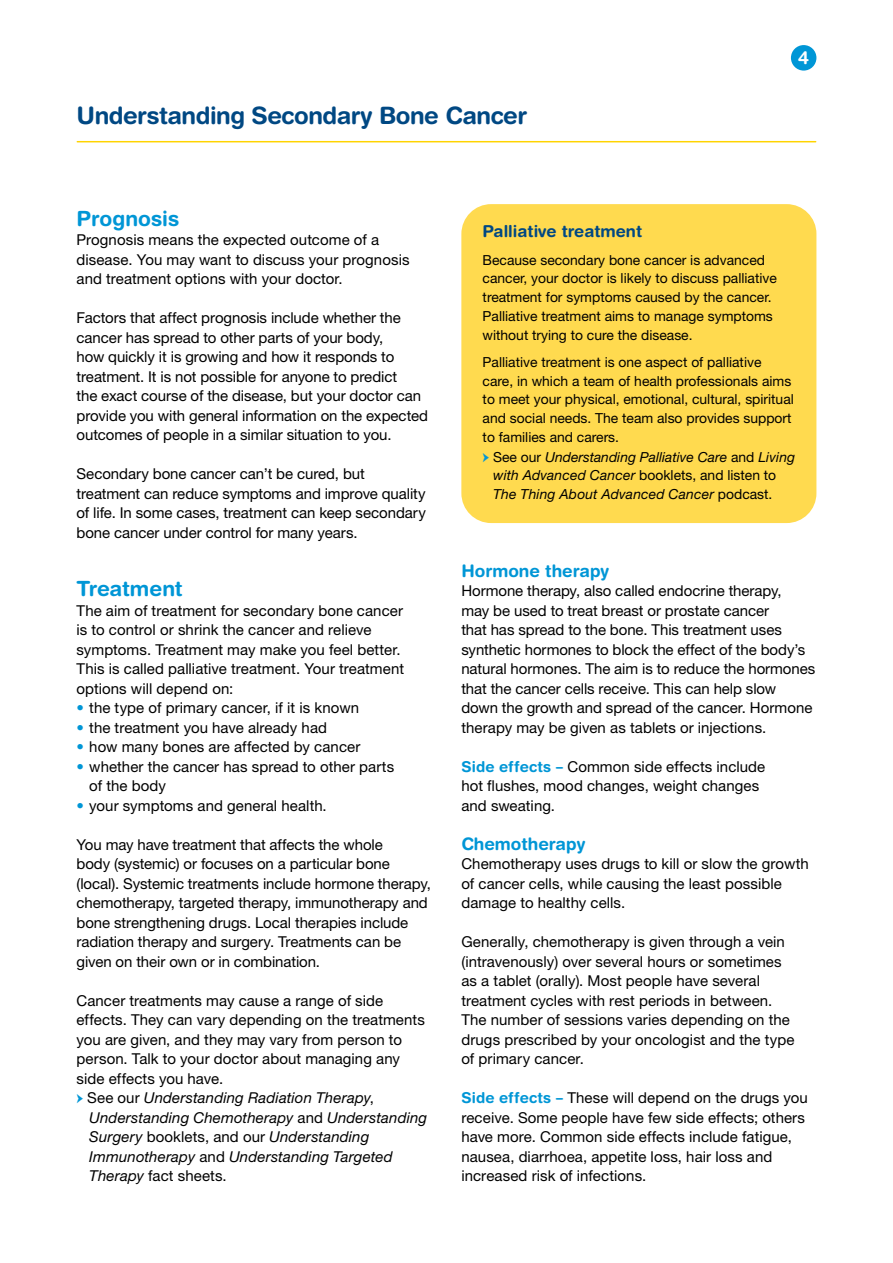
<style>
.page{position:relative;width:893px;height:1263px;background:#fff}
.page>*{position:absolute;margin:0;border:0;box-sizing:border-box;transform-origin:0 0}
.t1{font:700 24px "Helvetica Rounded LT Std";letter-spacing:-.02em;color:#004883}
.t2{font:700 21px "Helvetica Rounded LT Std";color:#0096d6}
.t3{font:700 18px "Helvetica Rounded LT Std";color:#fff}
.t4{font:700 17.25px "Helvetica Rounded LT Std";color:#0096d6}
.t5{font:700 16.5px "Helvetica Rounded LT Std";color:#004883}
.t6{font:15px/19.5px "Helvetica Neue LT Std";color:#000}
.t7{font:italic 15px/19.5px "Helvetica Neue LT Std";letter-spacing:.01em;color:#000}
.t8{font:13.8px/18.8px "Helvetica Neue LT Std";color:#000}
.t9{font:italic 13.8px/18.8px "Helvetica Neue LT Std";letter-spacing:.005em;color:#000}
.s1{color:#0096d6}
.s2{font-family:"Minion Pro";font-weight:500;font-style:normal;font-size:16.5px;color:#0096d6}
.s3{font-style:normal}
.s4{font-family:"Helvetica Rounded LT Std";font-weight:700;color:#0096d6}
</style>
<div class="page">
<hr style="left:77px;top:141px;width:739px;height:1px;background:#ffd400">
<div style="left:791px;top:45px;width:25px;height:26px;background:#0096d6;border-radius:50%"></div>
<div style="left:461px;top:204px;width:355px;height:319px;background:#ffda4f;border-radius:30px"></div>
<h1 class="t1" style="left:77px;top:101px;width:452px">Understanding Secondary Bone Cancer</h1>
<p class="t3" style="left:798px;top:47px;width:12px">4</p>
<h2 class="t2" style="left:77px;top:206px;width:104px">Prognosis</h2>
<p class="t6" style="left:77px;top:230px;width:335px">Prognosis means the expected outcome of a disease. You may want to discuss your prognosis and treatment options with your doctor.</p>
<p class="t6" style="left:77px;top:308px;width:353px">Factors that affect prognosis include whether the cancer has spread to other parts of your body,<br>how quickly it is growing and how it responds to treatment. It is not possible for anyone to predict<br>the exact course of the disease, but your doctor can provide you with general information on the expected outcomes of people in a similar situation to you.</p>
<p class="t6" style="left:77px;top:464px;width:351px">Secondary bone cancer can’t be cured, but treatment can reduce symptoms and improve quality of life. In some cases, treatment can keep secondary bone cancer under control for many years.</p>
<h2 class="t2" style="left:77px;top:576px;width:108px">Treatment</h2>
<p class="t6" style="left:77px;top:601px;width:329px">The aim of treatment for secondary bone cancer is to control or shrink the cancer and relieve symptoms. Treatment may make you feel better.<br>This is called palliative treatment. Your treatment options will depend on:</p>
<p class="t6" style="left:77px;top:698px;width:284px"><span class="s1">•</span> the type of primary cancer, if it is known</p>
<p class="t6" style="left:77px;top:718px;width:252px"><span class="s1">•</span> the treatment you have already had</p>
<p class="t6" style="left:77px;top:737px;width:285px"><span class="s1">•</span> how many bones are affected by cancer</p>
<p class="t6" style="left:89px;top:757px;width:306px;text-indent:-13px"><span class="s1">•</span> whether the cancer has spread to other parts of the body</p>
<p class="t6" style="left:77px;top:796px;width:252px"><span class="s1">•</span> your symptoms and general health.</p>
<p class="t6" style="left:77px;top:835px;width:356px">You may have treatment that affects the whole<br>body (systemic) or focuses on a particular bone (local). Systemic treatments include hormone therapy, chemotherapy, targeted therapy, immunotherapy and bone strengthening drugs. Local therapies include radiation therapy and surgery. Treatments can be given on their own or in combination.</p>
<p class="t6" style="left:77px;top:991px;width:350px">Cancer treatments may cause a range of side effects. They can vary depending on the treatments you are given, and they may vary from person to person. Talk to your doctor about managing any side effects you have.</p>
<p class="t7" style="left:89px;top:1088px;width:339px;text-indent:-13px"><span class="s2">→</span> <span class="s3">See our</span> Understanding Radiation Therapy<span class="s3">, </span>Understanding Chemotherapy <span class="s3">and</span> Understanding Surgery <span class="s3">booklets, and our</span> Understanding Immunotherapy <span class="s3">and</span> Understanding Targeted Therapy <span class="s3">fact sheets.</span></p>
<p class="t5" style="left:483px;top:222px;width:161px">Palliative treatment</p>
<p class="t8" style="left:483px;top:250px;width:296px">Because secondary bone cancer is advanced cancer, your doctor is likely to discuss palliative treatment for symptoms caused by the cancer.<br>Palliative treatment aims to manage symptoms without trying to cure the disease.</p>
<p class="t8" style="left:483px;top:352px;width:313px">Palliative treatment is one aspect of palliative care, in which a team of health professionals aims to meet your physical, emotional, cultural, spiritual and social needs. The team also provides support to families and carers.</p>
<p class="t9" style="left:493px;top:447px;width:304px;text-indent:-10px"><span class="s2">→</span> <span class="s3">See our</span> Understanding Palliative Care <span class="s3">and</span> Living with Advanced Cancer <span class="s3">booklets, and listen to<br></span>The Thing About Advanced Cancer <span class="s3">podcast.</span></p>
<p class="t4" style="left:461px;top:560px;width:149px">Hormone therapy</p>
<p class="t6" style="left:461px;top:581px;width:355px">Hormone therapy, also called endocrine therapy,<br>may be used to treat breast or prostate cancer<br>that has spread to the bone. This treatment uses synthetic hormones to block the effect of the body’s natural hormones. The aim is to reduce the hormones that the cancer cells receive. This can help slow down the growth and spread of the cancer. Hormone therapy may be given as tablets or injections.</p>
<p class="t6" style="left:461px;top:757px;width:305px"><span class="s4">Side effects –</span> Common side effects include hot flushes, mood changes, weight changes and sweating.</p>
<p class="t4" style="left:461px;top:833px;width:125px">Chemotherapy</p>
<p class="t6" style="left:461px;top:854px;width:349px">Chemotherapy uses drugs to kill or slow the growth of cancer cells, while causing the least possible damage to healthy cells.</p>
<p class="t6" style="left:461px;top:932px;width:335px">Generally, chemotherapy is given through a vein (intravenously) over several hours or sometimes as a tablet (orally). Most people have several treatment cycles with rest periods in between.<br>The number of sessions varies depending on the drugs prescribed by your oncologist and the type of primary cancer.</p>
<p class="t6" style="left:461px;top:1088px;width:348px"><span class="s4">Side effects –</span> These will depend on the drugs you receive. Some people have few side effects; others have more. Common side effects include fatigue, nausea, diarrhoea, appetite loss, hair loss and increased risk of infections.</p>
</div>
